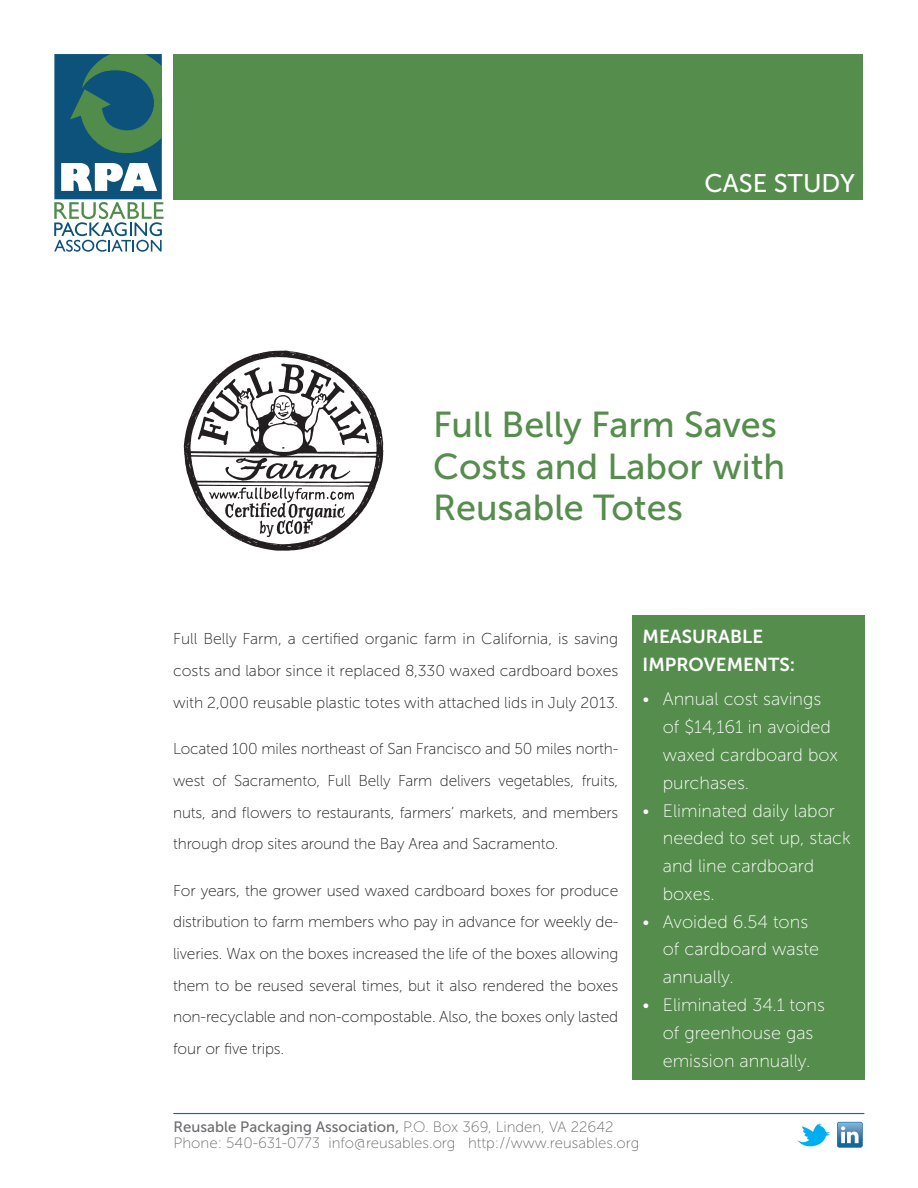
<style>
.page{position:relative;width:918px;height:1188px;background:#fff}
.page>*{position:absolute;margin:0;border:0;box-sizing:border-box;transform-origin:0 0}
.subheader{font:36px/41.4px "Museo Sans 500";color:#558d4c}
.t1{font:25.5px "Museo Sans 500";color:#fff}
.subheader-2{font:18.75px/27.8px "Museo Sans 700";color:#fff}
.t2{font:18px/27.8px "Museo Sans 100";color:#fff}
.t3{font:15.75px/31.7px "Museo Sans 100";letter-spacing:-.01em;color:#231f20;text-align:justify}
.t4{font:15px "Museo Sans 100";color:#6c6d70}
.t5{font:15px "Museo Sans 500";color:#6c6d70}
.s1{font-family:"Museo Sans 100"}
</style>
<div class="page">
<div style="left:632px;top:616px;width:233px;height:464px;background:#558d4c"></div>
<svg style="left:54px;top:54px;width:110px;height:198px"></svg>
<div style="left:173px;top:54px;width:690px;height:145px;background:#558d4c"></div>
<svg style="left:797px;top:1123px;width:33px;height:24px"></svg>
<svg style="left:837px;top:1122px;width:26px;height:26px"></svg>
<hr style="left:174px;top:1113px;width:690px;height:1px;background:#10689b">
<img style="left:183px;top:350px;width:201px;height:201px">
<p class="t1" style="left:704px;top:169px;width:152px">CASE STUDY</p>
<p class="subheader" style="left:433px;top:404px;width:354px">Full Belly Farm Saves<br>Costs and Labor with<br>Reusable Totes</p>
<p class="t3" style="left:173px;top:623px;width:447px">Full Belly Farm, a certified organic farm in California, is saving costs and labor since it replaced 8,330 waxed cardboard boxes with 2,000 reusable plastic totes with attached lids in July 2013.</p>
<p class="t3" style="left:173px;top:733px;width:447px">Located 100 miles northeast of San Francisco and 50 miles north&shy;west of Sacramento, Full Belly Farm delivers vegetables, fruits, nuts, and flowers to restaurants, farmers’ markets, and members through drop sites around the Bay Area and Sacramento.</p>
<p class="t3" style="left:173px;top:875px;width:447px">For years, the grower used waxed cardboard boxes for produce distribution to farm members who pay in advance for weekly de&shy;liveries. Wax on the boxes increased the life of the boxes allowing them to be reused several times, but it also rendered the boxes non-recyclable and non-compostable. Also, the boxes only lasted four or five trips.</p>
<p class="subheader-2" style="left:643px;top:623px;width:154px">MEASURABLE<br>IMPROVEMENTS:</p>
<p class="t2" style="left:663px;top:686px;width:177px;text-indent:-20px">• Annual cost savings of $14,161 in avoided waxed cardboard box purchases.</p>
<p class="t2" style="left:663px;top:797px;width:190px;text-indent:-20px">• Eliminated daily labor needed to set up, stack and line cardboard boxes.</p>
<p class="t2" style="left:663px;top:908px;width:158px;text-indent:-20px">• Avoided 6.54 tons of cardboard waste annually.</p>
<p class="t2" style="left:643px;top:991px;width:184px;text-align:center">• Eliminated 34.1 tons of greenhouse gas emission annually.</p>
<p class="t5" style="left:174px;top:1118px;width:442px">Reusable Packaging Association, <span class="s1">P.O. Box 369, Linden, VA 22642</span></p>
<p class="t4" style="left:174px;top:1135px;width:467px">Phone: 540-631-0773 info@reusables.org http://www.reusables.org</p>
</div>
